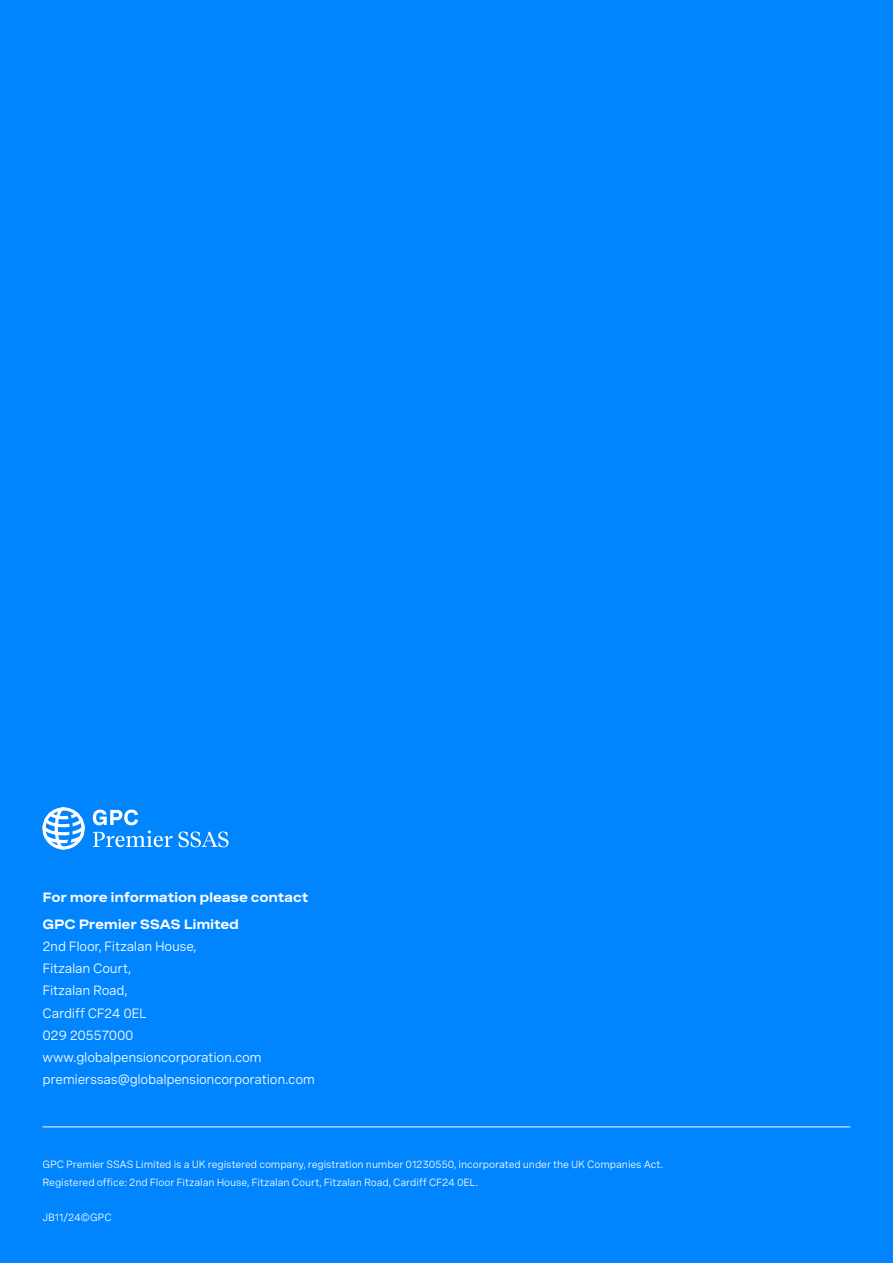
<style>
.page{position:relative;width:893px;height:1263px;background:#0085ff}
.page>*{position:absolute;margin:0;border:0;box-sizing:border-box;transform-origin:0 0}
.t1{font:13.5px/22.2px "Spezia";letter-spacing:-.02em;color:#fff}
.t2{font:700 13.5px/26.5px "Spezia Extended";letter-spacing:-.02em;color:#fff}
.t3{font:10.5px/18px "Spezia";letter-spacing:-.01em;color:#fff}
</style>
<div class="page">
<hr style="left:42px;top:1127px;width:808px;height:1px;background:#fff">
<svg style="left:43px;top:811px;width:38px;height:38px"></svg>
<div style="left:43px;top:807px;width:42px;height:42px;border:3px solid #fff;border-radius:19px"></div>
<svg style="left:93px;top:809px;width:136px;height:38px"></svg>
<p class="t2" style="left:43px;top:884px;width:268px">For more information please contact<br>GPC Premier SSAS Limited</p>
<p class="t1" style="left:43px;top:935px;width:274px">2nd Floor, Fitzalan House,<br>Fitzalan Court,<br>Fitzalan Road,<br>Cardiff CF24 0EL<br>029 20557000 www.globalpensioncorporation.com premierssas@globalpensioncorporation.com</p>
<p class="t3" style="left:43px;top:1155px;width:622px">GPC Premier SSAS Limited is a UK registered company, registration number 01230550, incorporated under the UK Companies Act.<br>Registered office: 2nd Floor Fitzalan House, Fitzalan Court, Fitzalan Road, Cardiff CF24 0EL.</p>
<p class="t3" style="left:43px;top:1208px;width:71px">JB11/24©GPC</p>
</div>
